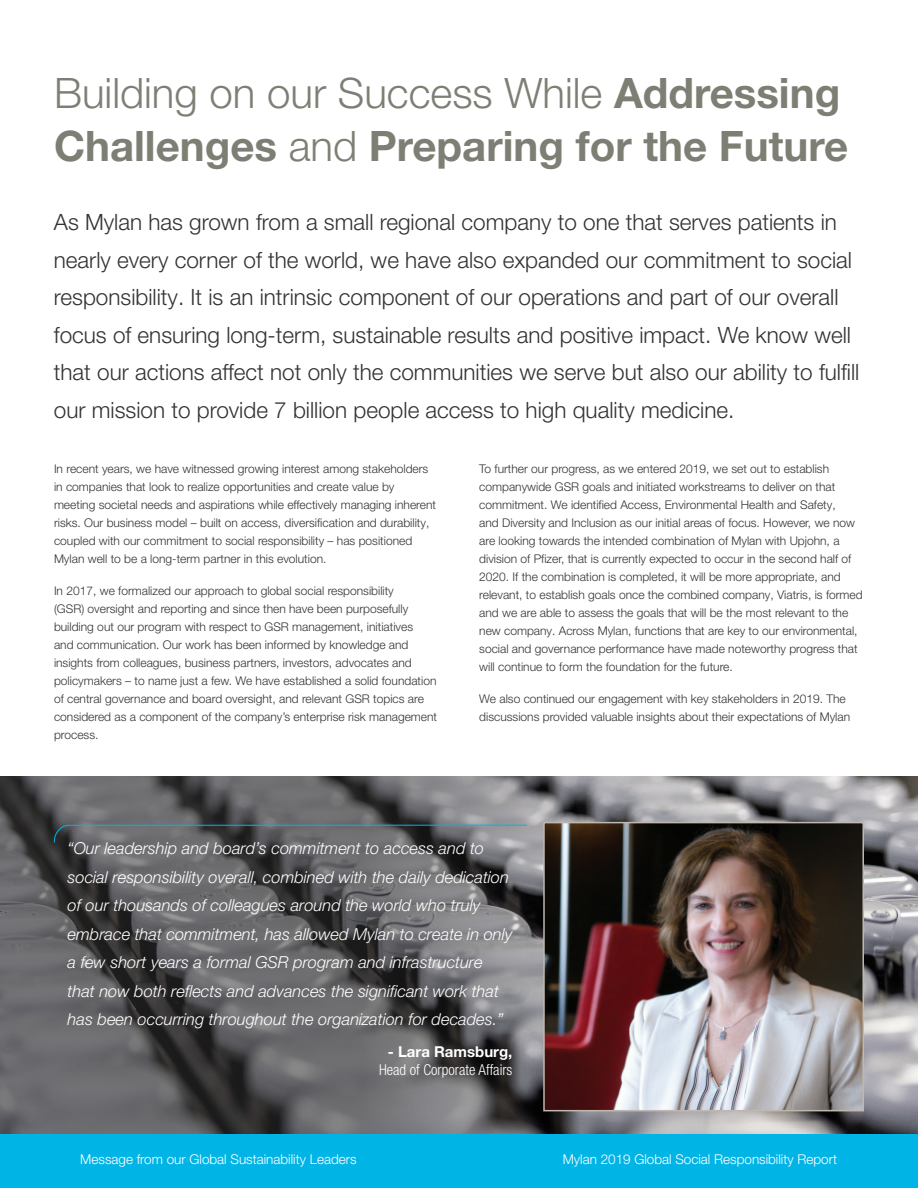
<style>
.page{position:relative;width:918px;height:1188px;background:#fff}
.page>*{position:absolute;margin:0;border:0;box-sizing:border-box;transform-origin:0 0}
.t1{font:700 42px/52.5px "Helvetica Neue LT Pro";color:#7e7f74}
.Body_1{font:300 22.5px/37.5px "Helvetica Neue LT Pro";color:#333}
.Pull_Quote{font:italic 300 16.5px/28.5px "Helvetica Neue LT Pro";color:#fff}
.Pull_Quote_Sign_Off{font:300 condensed 15px/18px "Helvetica Neue LT Pro";color:#fff;text-align:center}
.t2{font:300 13.5px "Helvetica Neue LT Pro";color:#fff}
.Body_1-2{font:300 12px/18px "Helvetica Neue LT Pro";color:#333}
.s1{font-weight:300}
.s2{font-weight:700;font-stretch:normal}
</style>
<div class="page">
<img style="left:571px;top:777px;width:347px;height:357px">
<svg style="left:0;top:777px;width:571px;height:357px;background:#5f5f61"></svg>
<img style="left:546px;top:825px;width:315px;height:283px">
<div style="left:543px;top:822px;width:321px;height:289px;border:2px solid #bfb8af"></div>
<svg style="left:54px;top:824px;width:473px;height:19px;background:#5f696e"></svg>
<div style="left:0;top:1134px;width:918px;height:54px;background:#00b5e6"></div>
<p class="t1" style="left:54px;top:66px;width:796px"><span class="s1">Building on our Success While</span> Addressing<br>Challenges <span class="s1">and</span> Preparing for the Future</p>
<p class="Body_1" style="left:54px;top:203px;width:807px">As Mylan has grown from a small regional company to one that serves patients in nearly every corner of the world, we have also expanded our commitment to social responsibility. It is an intrinsic component of our operations and part of our overall focus of ensuring long-term, sustainable results and positive impact. We know well that our actions affect not only the communities we serve but also our ability to fulfill our mission to provide 7 billion people access to high quality medicine.</p>
<p class="Body_1-2" style="left:54px;top:460px;width:384px">In recent years, we have witnessed growing interest among stakeholders in companies that look to realize opportunities and create value by meeting societal needs and aspirations while effectively managing inherent risks. Our business model – built on access, diversification and durability, coupled with our commitment to social responsibility – has positioned Mylan well to be a long-term partner in this evolution.</p>
<p class="Body_1-2" style="left:54px;top:581px;width:385px">In 2017, we formalized our approach to global social responsibility<br>(GSR) oversight and reporting and since then have been purposefully building out our program with respect to GSR management, initiatives<br>and communication. Our work has been informed by knowledge and insights from colleagues, business partners, investors, advocates and policymakers – to name just a few. We have established a solid foundation of central governance and board oversight, and relevant GSR topics are considered as a component of the company’s enterprise risk management process.</p>
<p class="Body_1-2" style="left:479px;top:460px;width:385px">To further our progress, as we entered 2019, we set out to establish companywide GSR goals and initiated workstreams to deliver on that commitment. We identified Access, Environmental Health and Safety,<br>and Diversity and Inclusion as our initial areas of focus. However, we now are looking towards the intended combination of Mylan with Upjohn, a division of Pfizer, that is currently expected to occur in the second half of 2020. If the combination is completed, it will be more appropriate, and relevant, to establish goals once the combined company, Viatris, is formed and we are able to assess the goals that will be the most relevant to the new company. Across Mylan, functions that are key to our environmental, social and governance performance have made noteworthy progress that will continue to form the foundation for the future.</p>
<p class="Body_1-2" style="left:479px;top:689px;width:372px">We also continued our engagement with key stakeholders in 2019. The discussions provided valuable insights about their expectations of Mylan</p>
<p class="Pull_Quote" style="left:68px;top:834px;width:446px">“Our leadership and board’s commitment to access and to social responsibility overall, combined with the daily dedication of our thousands of colleagues around the world who truly embrace that commitment, has allowed Mylan to create in only a few short years a formal GSR program and infrastructure that now both reflects and advances the significant work that has been occurring throughout the organization for decades.”</p>
<p class="Pull_Quote_Sign_Off" style="left:379px;top:1042px;width:135px"><span class="s2">- Lara Ramsburg,<br></span>Head of Corporate Affairs</p>
<p class="t2" style="left:80px;top:1151px;width:278px">Message from our Global Sustainability Leaders</p>
<p class="t2" style="left:563px;top:1151px;width:276px">Mylan 2019 Global Social Responsibility Report</p>
</div>
